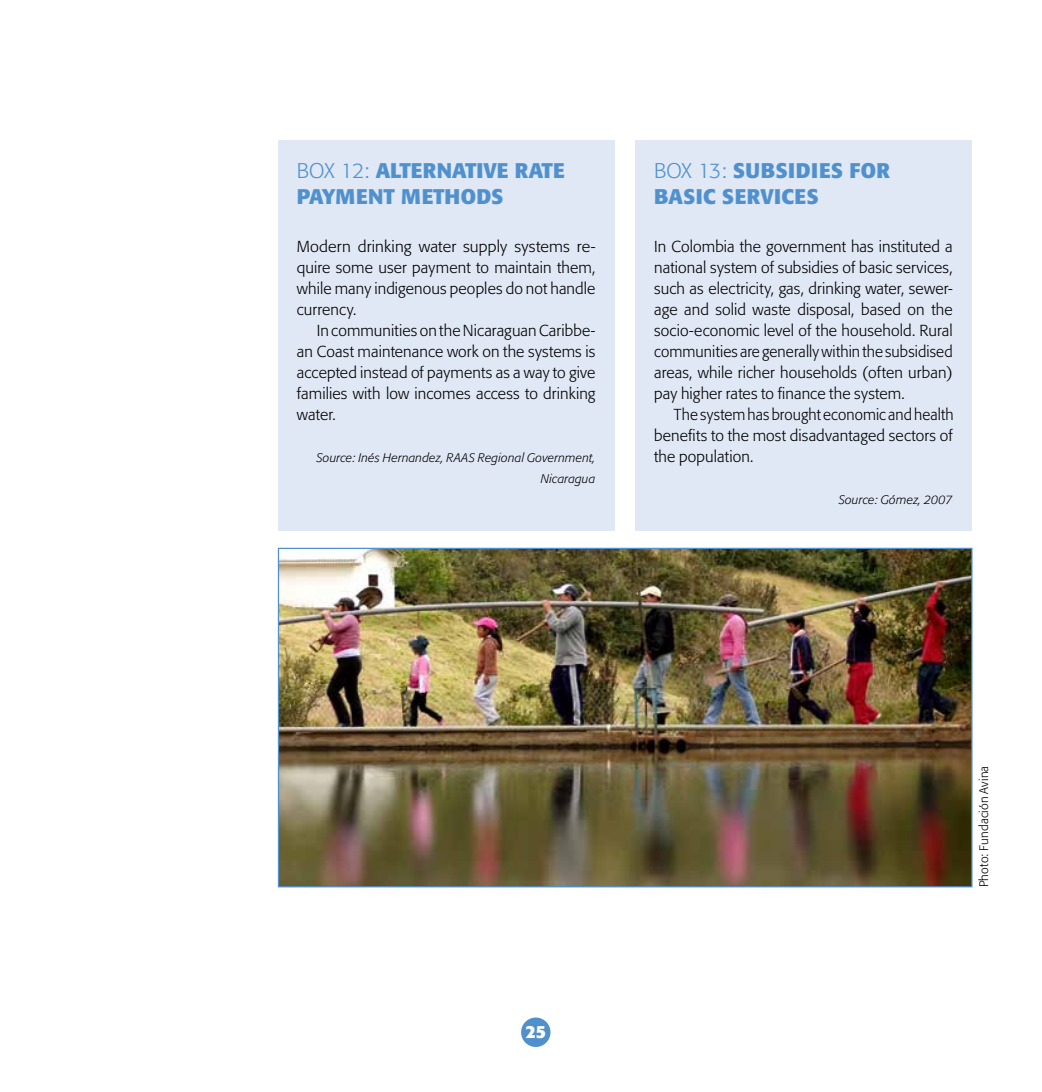
<style>
.page{position:relative;width:1042px;height:1092px;background:#fff}
.page>*{position:absolute;margin:0;border:0;box-sizing:border-box;transform-origin:0 0}
.t1{font:700 21px/25.2px "Formata";color:#5091cd}
.t2{font:700 21px/25.2px "Formata";letter-spacing:.02em;color:#5091cd}
.t3{font:700 17.5px "Formata";color:#fff}
.t4{font:300 15.75px/21px "Formata";letter-spacing:.005em;color:#000;text-align:justify}
.t5{font:300 15.75px/21px "Formata";letter-spacing:.005em;color:#000;text-align:justify;scale:.96 1}
.t6{font:italic 300 12.25px/21px "Formata";letter-spacing:.015em;color:#000;text-align:right}
.t7{font:300 12.25px "Formata";letter-spacing:.015em;color:#000}
.s1{font-weight:300}
</style>
<div class="page">
<div style="left:521px;top:1017px;width:29px;height:29px;background:#5091cd;border-radius:50%"></div>
<div style="left:278px;top:140px;width:336px;height:390px;background:#e0e8f5"></div>
<div style="left:636px;top:140px;width:336px;height:390px;background:#e0e8f5"></div>
<img style="left:280px;top:549px;width:690px;height:336px">
<h1 class="t1" style="left:297px;top:158px;width:269px"><span class="s1">BOX 12:</span> ALTERNATIVE RATE<br>PAYMENT METHODS</h1>
<p class="t4" style="left:297px;top:236px;width:300px">Modern drinking water supply systems re&shy;quire some user payment to maintain them, while many indigenous peoples do not handle currency.</p>
<p class="t4" style="left:297px;top:320px;width:300px;text-indent:20px">In communities on the Nicaraguan Caribbe&shy;an Coast maintenance work on the systems is accepted instead of payments as a way to give families with low incomes access to drinking water.</p>
<p class="t6" style="left:316px;top:447px;width:281px">Source: Inés Hernandez, RAAS Regional Government,<br>Nicaragua</p>
<h1 class="t2" style="left:654px;top:158px;width:237px"><span class="s1">BOX 13:</span> SUBSIDIES FOR<br>BASIC SERVICES</h1>
<p class="t4" style="left:654px;top:236px;width:300px">In Colombia the government has instituted a national system of subsidies of basic services, such as electricity, gas, drinking water, sewer&shy;age and solid waste disposal, based on the socio-economic level of the household. Rural communities are generally within the subsidised areas, while richer households (often urban) pay higher rates to finance the system.</p>
<p class="t5" style="left:654px;top:404px;width:313px;text-indent:20px">The system has brought economic and health benefits to the most disadvantaged sectors of the population.</p>
<p class="t6" style="left:838px;top:489px;width:115px">Source: Gómez, 2007</p>
<p class="t3" style="left:526px;top:1020px;width:22px">25</p>
<p class="t7" style="left:977px;top:887px;width:123px;rotate:-90deg">Photo: Fundación Avina</p>
</div>
